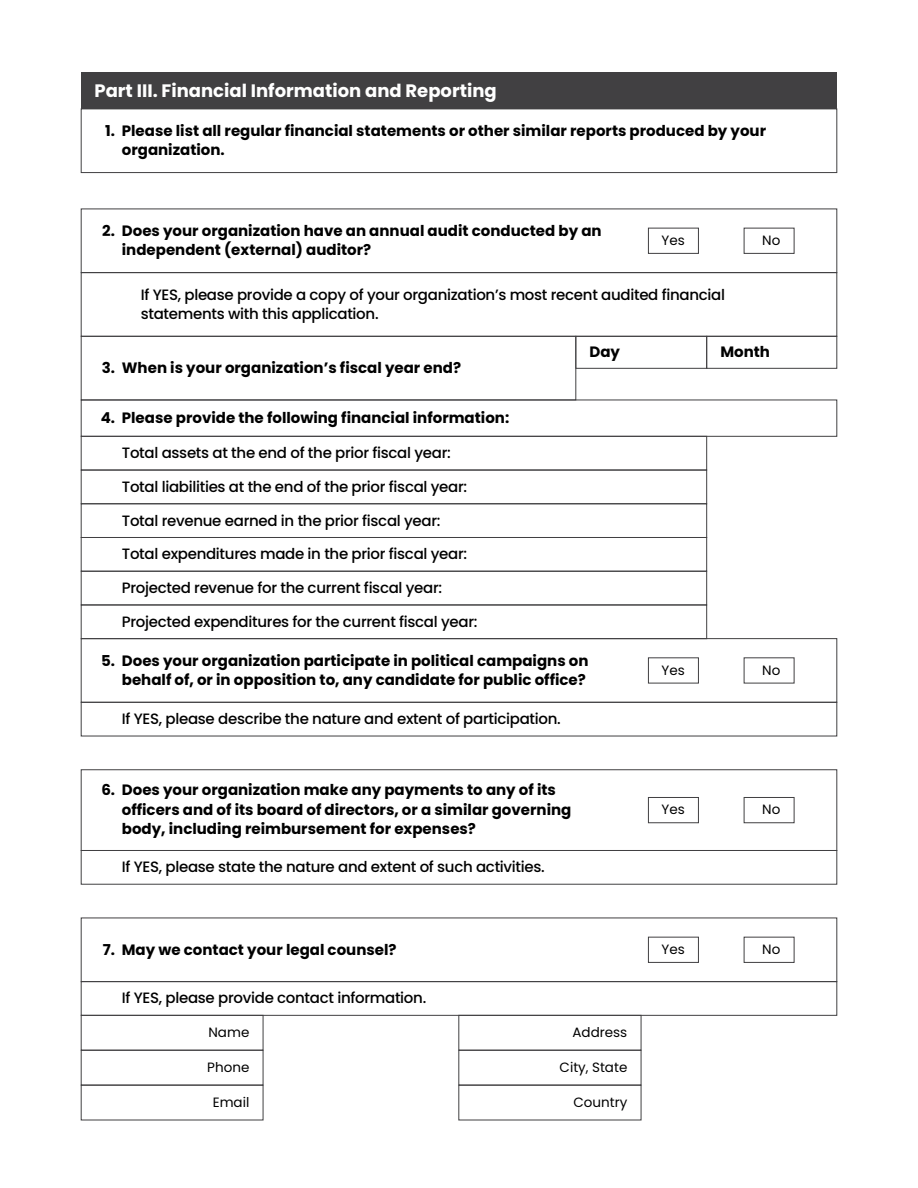
<style>
.page{position:relative;width:918px;height:1188px;background:#fff}
.page>*{position:absolute;margin:0;border:0;box-sizing:border-box;transform-origin:0 0}
.t1{font:700 18px "Poppins";color:#fff}
.t2{font:700 15px/19.5px "Poppins";color:#000}
.t3{font:500 15px/19.5px "Poppins";letter-spacing:-.02em;color:#000}
.t4{font:13.5px "Poppins";color:#000}
</style>
<div class="page">
<div style="left:81px;top:109px;width:756px;height:64px;border:1px solid #414042"></div>
<div style="left:81px;top:72px;width:756px;height:37px;background:#414042"></div>
<div style="left:81px;top:336px;width:495px;height:64px;border:1px solid #414042"></div>
<div style="left:81px;top:400px;width:756px;height:36px;border:1px solid #414042"></div>
<div style="left:576px;top:336px;width:131px;height:33px;border:1px solid #414042"></div>
<div style="left:706px;top:336px;width:131px;height:33px;border:1px solid #414042"></div>
<div style="left:648px;top:228px;width:51px;height:26px;border:1px solid #414042"></div>
<div style="left:744px;top:228px;width:50px;height:26px;border:1px solid #414042"></div>
<div style="left:648px;top:658px;width:51px;height:25px;border:1px solid #414042"></div>
<div style="left:648px;top:797px;width:51px;height:26px;border:1px solid #414042"></div>
<div style="left:744px;top:797px;width:50px;height:26px;border:1px solid #414042"></div>
<div style="left:648px;top:937px;width:51px;height:26px;border:1px solid #414042"></div>
<div style="left:744px;top:937px;width:50px;height:26px;border:1px solid #414042"></div>
<div style="left:81px;top:272px;width:756px;height:64px;border:1px solid #414042"></div>
<div style="left:81px;top:436px;width:626px;height:34px;border:1px solid #414042"></div>
<div style="left:81px;top:470px;width:626px;height:34px;border:1px solid #414042"></div>
<div style="left:81px;top:537px;width:626px;height:34px;border:1px solid #414042"></div>
<div style="left:81px;top:571px;width:626px;height:34px;border:1px solid #414042"></div>
<div style="left:81px;top:605px;width:626px;height:34px;border:1px solid #414042"></div>
<div style="left:81px;top:702px;width:756px;height:34px;border:1px solid #414042"></div>
<div style="left:81px;top:850px;width:756px;height:34px;border:1px solid #414042"></div>
<div style="left:81px;top:981px;width:756px;height:35px;border:1px solid #414042"></div>
<div style="left:81px;top:1015px;width:182px;height:35px;border:1px solid #414042"></div>
<div style="left:459px;top:1015px;width:182px;height:35px;border:1px solid #414042"></div>
<div style="left:81px;top:1050px;width:182px;height:35px;border:1px solid #414042"></div>
<div style="left:459px;top:1050px;width:182px;height:35px;border:1px solid #414042"></div>
<div style="left:81px;top:1085px;width:182px;height:35px;border:1px solid #414042"></div>
<div style="left:459px;top:1085px;width:182px;height:35px;border:1px solid #414042"></div>
<p class="t1" style="left:94px;top:80px;width:404px">Part III. Financial Information and Reporting</p>
<p class="t2" style="left:122px;top:121px;width:646px;text-indent:-17px">1. Please list all regular financial statements or other similar reports produced by your organization.</p>
<p class="t2" style="left:122px;top:221px;width:481px;text-indent:-20px">2. Does your organization have an annual audit conducted by an independent (external) auditor?</p>
<p class="t4" style="left:661px;top:232px;width:25px">Yes</p>
<p class="t4" style="left:762px;top:232px;width:20px">No</p>
<p class="t3" style="left:141px;top:285px;width:586px">If YES, please provide a copy of your organization’s most recent audited financial statements with this application.</p>
<p class="t2" style="left:102px;top:358px;width:361px">3. When is your organization’s fiscal year end?</p>
<p class="t2" style="left:101px;top:408px;width:410px">4. Please provide the following financial information:</p>
<p class="t3" style="left:122px;top:443px;width:330px">Total assets at the end of the prior fiscal year:</p>
<p class="t3" style="left:122px;top:477px;width:347px">Total liabilities at the end of the prior fiscal year:</p>
<p class="t3" style="left:122px;top:511px;width:320px">Total revenue earned in the prior fiscal year:</p>
<p class="t3" style="left:122px;top:544px;width:347px">Total expenditures made in the prior fiscal year:</p>
<p class="t3" style="left:122px;top:578px;width:322px">Projected revenue for the current fiscal year:</p>
<p class="t3" style="left:122px;top:612px;width:357px">Projected expenditures for the current fiscal year:</p>
<p class="t2" style="left:590px;top:342px;width:32px">Day</p>
<p class="t2" style="left:720px;top:342px;width:51px">Month</p>
<p class="t2" style="left:101px;top:651px;width:489px;text-align:right">5. Does your organization participate in political campaigns on behalf of, or in opposition to, any candidate for public office?</p>
<p class="t3" style="left:122px;top:709px;width:440px">If YES, please describe the nature and extent of participation.</p>
<p class="t2" style="left:122px;top:781px;width:451px;text-indent:-21px">6. Does your organization make any payments to any of its officers and of its board of directors, or a similar governing body, including reimbursement for expenses?</p>
<p class="t3" style="left:122px;top:857px;width:424px">If YES, please state the nature and extent of such activities.</p>
<p class="t2" style="left:103px;top:940px;width:295px">7. May we contact your legal counsel?</p>
<p class="t3" style="left:122px;top:988px;width:306px">If YES, please provide contact information.</p>
<p class="t4" style="left:208px;top:1024px;width:42px">Name</p>
<p class="t4" style="left:573px;top:1024px;width:56px">Address</p>
<p class="t4" style="left:207px;top:1059px;width:44px">Phone</p>
<p class="t4" style="left:560px;top:1059px;width:69px">City, State</p>
<p class="t4" style="left:213px;top:1094px;width:38px">Email</p>
<p class="t4" style="left:573px;top:1094px;width:55px">Country</p>
<p class="t4" style="left:661px;top:662px;width:25px">Yes</p>
<p class="t4" style="left:762px;top:662px;width:20px">No</p>
<p class="t4" style="left:661px;top:802px;width:25px">Yes</p>
<p class="t4" style="left:762px;top:802px;width:20px">No</p>
<p class="t4" style="left:661px;top:941px;width:25px">Yes</p>
<p class="t4" style="left:762px;top:941px;width:20px">No</p>
</div>
